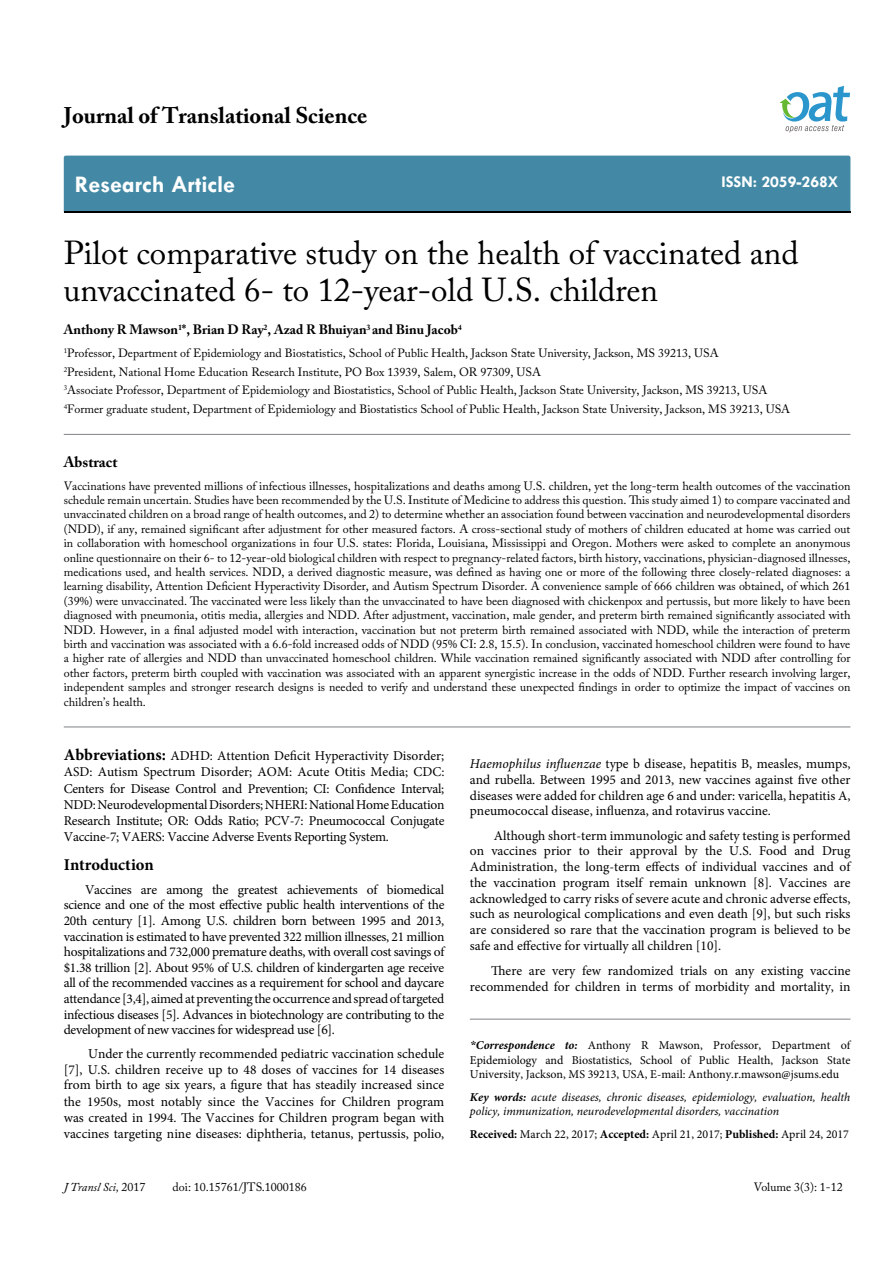
<style>
.page{position:relative;width:893px;height:1263px;background:#fff}
.page>*{position:absolute;margin:0;border:0;box-sizing:border-box;transform-origin:0 0}
.t1{font:33px/37.5px "Adobe Caslon Pro";color:#000}
.t2{font:700 24px "Tw Cen";color:#fff}
.t3{font:700 22.5px "Adobe Caslon Pro";color:#000}
.t4{font:700 16.5px "Tw Cen";color:#fff}
.t5{font:700 16.5px "Minion Pro";letter-spacing:-.005em;color:#000}
.t6{font:700 15px "Adobe Caslon Pro";color:#000}
.t7{font:13.5px/15.8px "Minion Pro";color:#000;text-align:justify}
.t8{font:700 13.5px "Adobe Caslon Pro";color:#000}
.t9{font:12px/14.4px "Adobe Caslon Pro";color:#000}
.t10{font:12px/14.4px "Minion Pro";color:#000;text-align:justify}
.t11{font:italic 12px/14.4px "Minion Pro";color:#000}
.t12{font:italic 12px "Adobe Caslon Pro";color:#000}
.s1{font-weight:700;font-size:16.5px}
.s2{font-style:italic}
.s3{font-family:"Times New Roman";font-weight:700;font-style:italic}
.s4{font-weight:700;font-style:italic}
.s5{font-weight:700}
.s6{font-style:normal}
</style>
<div class="page">
<div style="left:64px;top:156px;width:786px;height:56px;background:#4389a5"></div>
<svg style="left:779px;top:86px;width:71px;height:47px"></svg>
<hr style="left:64px;top:434px;width:786px;height:1px;background:#808285">
<hr style="left:64px;top:727px;width:786px;height:1px;background:#808285">
<hr style="left:470px;top:1019px;width:380px;height:1px;background:#808285">
<h3 class="t3" style="left:64px;top:102px;width:305px">Journal of Translational Science</h3>
<h2 class="t2" style="left:75px;top:170px;width:162px">Research Article</h2>
<h3 class="t4" style="left:721px;top:172px;width:119px">ISSN: 2059-268X</h3>
<h1 class="t1" style="left:64px;top:233px;width:736px">Pilot comparative study on the health of vaccinated and unvaccinated 6- to 12-year-old U.S. children</h1>
<p class="t8" style="left:64px;top:322px;width:399px">Anthony R Mawson<sup>1</sup>*, Brian D Ray<sup>2</sup>, Azad R Bhuiyan<sup>3</sup> and Binu Jacob<sup>4</sup></p>
<p class="t9" style="left:64px;top:344px;width:728px;line-height:18.6px"><sup>1</sup>Professor, Department of Epidemiology and Biostatistics, School of Public Health, Jackson State University, Jackson, MS 39213, USA<br><sup>2</sup>President, National Home Education Research Institute, PO Box 13939, Salem, OR 97309, USA<br><sup>3</sup>Associate Professor, Department of Epidemiology and Biostatistics, School of Public Health, Jackson State University, Jackson, MS 39213, USA <sup>4</sup>Former graduate student, Department of Epidemiology and Biostatistics School of Public Health, Jackson State University, Jackson, MS 39213, USA</p>
<p class="t6" style="left:64px;top:453px;width:55px">Abstract</p>
<p class="t9" style="left:64px;top:478px;width:788px;text-align:justify">Vaccinations have prevented millions of infectious illnesses, hospitalizations and deaths among U.S. children, yet the long-term health outcomes of the vaccination schedule remain uncertain. Studies have been recommended by the U.S. Institute of Medicine to address this question. This study aimed 1) to compare vaccinated and unvaccinated children on a broad range of health outcomes, and 2) to determine whether an association found between vaccination and neurodevelopmental disorders (NDD), if any, remained significant after adjustment for other measured factors. A cross-sectional study of mothers of children educated at home was carried out in collaboration with homeschool organizations in four U.S. states: Florida, Louisiana, Mississippi and Oregon. Mothers were asked to complete an anonymous online questionnaire on their 6- to 12-year-old biological children with respect to pregnancy-related factors, birth history, vaccinations, physician-diagnosed illnesses, medications used, and health services. NDD, a derived diagnostic measure, was defined as having one or more of the following three closely-related diagnoses: a learning disability, Attention Deficient Hyperactivity Disorder, and Autism Spectrum Disorder. A convenience sample of 666 children was obtained, of which 261 (39%) were unvaccinated. The vaccinated were less likely than the unvaccinated to have been diagnosed with chickenpox and pertussis, but more likely to have been diagnosed with pneumonia, otitis media, allergies and NDD. After adjustment, vaccination, male gender, and preterm birth remained significantly associated with NDD. However, in a final adjusted model with interaction, vaccination but not preterm birth remained associated with NDD, while the interaction of preterm birth and vaccination was associated with a 6.6-fold increased odds of NDD (95% CI: 2.8, 15.5). In conclusion, vaccinated homeschool children were found to have a higher rate of allergies and NDD than unvaccinated homeschool children. While vaccination remained significantly associated with NDD after controlling for other factors, preterm birth coupled with vaccination was associated with an apparent synergistic increase in the odds of NDD. Further research involving larger, independent samples and stronger research designs is needed to verify and understand these unexpected findings in order to optimize the impact of vaccines on children’s health.</p>
<p class="t7" style="left:64px;top:748px;width:382px;line-height:16.2px"><span class="s1">Abbreviations:</span> ADHD: Attention Deficit Hyperactivity Disorder; ASD: Autism Spectrum Disorder; AOM: Acute Otitis Media; CDC:<br>Centers for Disease Control and Prevention; CI: Confidence Interval; NDD: Neurodevelopmental Disorders; NHERI: National Home Education Research Institute; OR: Odds Ratio; PCV-7: Pneumococcal Conjugate Vaccine-7; VAERS: Vaccine Adverse Events Reporting System.</p>
<h3 class="t5" style="left:64px;top:853px;width:91px">Introduction</h3>
<p class="t7" style="left:64px;top:882px;width:382px;text-indent:21px">Vaccines are among the greatest achievements of biomedical science and one of the most effective public health interventions of the 20th century [1]. Among U.S. children born between 1995 and 2013, vaccination is estimated to have prevented 322 million illnesses, 21 million hospitalizations and 732,000 premature deaths, with overall cost savings of $1.38 trillion [2]. About 95% of U.S. children of kindergarten age receive all of the recommended vaccines as a requirement for school and daycare attendance [3,4], aimed at preventing the occurrence and spread of targeted infectious diseases [5]. Advances in biotechnology are contributing to the development of new vaccines for widespread use [6].</p>
<p class="t7" style="left:64px;top:1046px;width:382px;text-indent:24px">Under the currently recommended pediatric vaccination schedule [7], U.S. children receive up to 48 doses of vaccines for 14 diseases from birth to age six years, a figure that has steadily increased since the 1950s, most notably since the Vaccines for Children program was created in 1994. The Vaccines for Children program began with vaccines targeting nine diseases: diphtheria, tetanus, pertussis, polio,</p>
<p class="t7" style="left:470px;top:756px;width:382px"><span class="s2">Haemophilus influenzae</span> type b disease, hepatitis B, measles, mumps, and rubella. Between 1995 and 2013, new vaccines against five other diseases were added for children age 6 and under: varicella, hepatitis A, pneumococcal disease, influenza, and rotavirus vaccine.</p>
<p class="t7" style="left:470px;top:827px;width:382px;text-indent:24px">Although short-term immunologic and safety testing is performed on vaccines prior to their approval by the U.S. Food and Drug Administration, the long-term effects of individual vaccines and of the vaccination program itself remain unknown [8]. Vaccines are acknowledged to carry risks of severe acute and chronic adverse effects, such as neurological complications and even death [9], but such risks are considered so rare that the vaccination program is believed to be safe and effective for virtually all children [10].</p>
<p class="t7" style="left:470px;top:963px;width:382px;line-height:16.2px;text-align:right">There are very few randomized trials on any existing vaccine recommended for children in terms of morbidity and mortality, in</p>
<p class="t10" style="left:470px;top:1038px;width:382px"><span class="s3">*</span><span class="s4">Correspondence to:</span> Anthony R Mawson, Professor, Department of Epidemiology and Biostatistics, School of Public Health, Jackson State University, Jackson, MS 39213, USA, E-mail: Anthony.r.mawson@jsums.edu</p>
<p class="t11" style="left:470px;top:1090px;width:382px"><span class="s5">Key words:</span> acute diseases, chronic diseases, epidemiology, evaluation, health policy, immunization, neurodevelopmental disorders, vaccination</p>
<p class="t10" style="left:470px;top:1127px;width:381px"><span class="s5">Received:</span> March 22, 2017; <span class="s5">Accepted:</span> April 21, 2017; <span class="s5">Published:</span> April 24, 2017</p>
<p class="t12" style="left:64px;top:1180px;width:83px">J Transl Sci, <span class="s6">2017</span></p>
<p class="t9" style="left:173px;top:1180px;width:136px">doi: 10.15761/JTS.1000186</p>
<p class="t9" style="left:754px;top:1180px;width:90px">Volume 3(3): 1-12</p>
</div>
